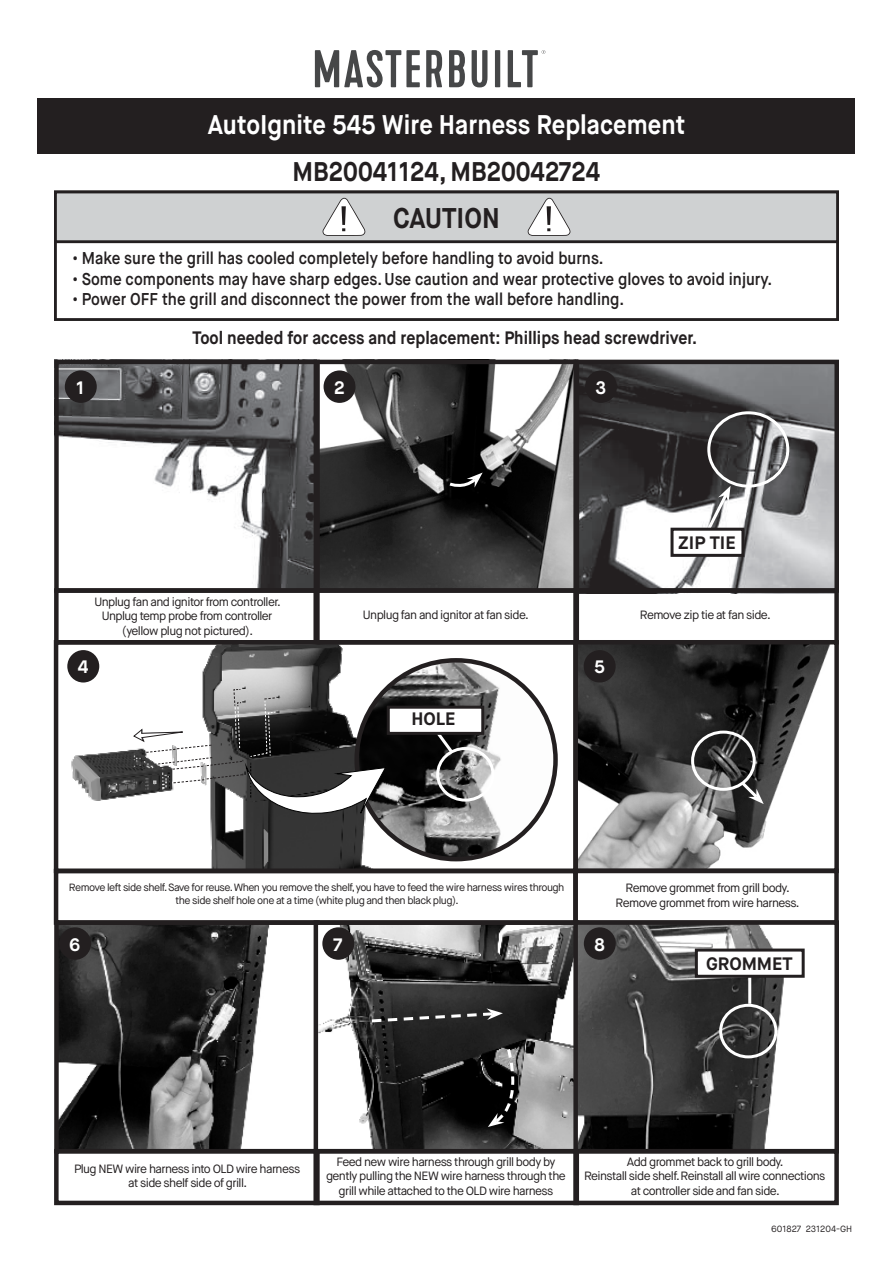
<style>
.page{position:relative;width:893px;height:1263px;background:#fff}
.page>*{position:absolute;margin:0;border:0;box-sizing:border-box;transform-origin:0 0}
.t1{font:700 28.5px "Maison Neue";color:#231f20;scale:.9 1}
.t2{font:700 27px "Maison Neue";color:#fff;scale:.9 1}
.t3{font:700 27px "Maison Neue";color:#231f20;scale:.9 1}
.t4{font:700 18px "Maison Neue";color:#231f20;scale:.9 1}
.t5{font:700 18px "Maison Neue";color:#231f20}
.t6{font:700 18px "Maison Neue";color:#fff}
.t7{font:600 17.1px "Maison Neue";color:#231f20;scale:.9 1}
.t8{font:12px/14.4px "Maison Neue";letter-spacing:-.05em;color:#231f20;text-align:center}
.t9{font:10.5px/12.6px "Maison Neue";letter-spacing:-.05em;color:#231f20;text-align:center}
.t10{font:9px "Maison Neue";color:#231f20}
</style>
<div class="page">
<img style="left:579px;top:365px;width:255px;height:223px">
<img style="left:320px;top:365px;width:253px;height:223px">
<img style="left:59px;top:365px;width:255px;height:223px">
<div style="left:38px;top:98px;width:817px;height:56px;background:#231f20"></div>
<svg style="left:315px;top:50px;width:230px;height:37px"></svg>
<div style="left:54px;top:191px;width:785px;height:130px;border:3px solid #231f20"></div>
<div style="left:55px;top:192px;width:782px;height:50px;background:#cfd1d2"></div>
<div style="left:54px;top:191px;width:785px;height:52px;border:3px solid #231f20"></div>
<svg style="left:322px;top:198px;width:44px;height:38px"></svg>
<svg style="left:527px;top:198px;width:44px;height:38px"></svg>
<div style="left:65px;top:370px;width:32px;height:33px;background:#231f20;border-radius:50%"></div>
<div style="left:54px;top:360px;width:266px;height:233px;border:4px solid #231f20"></div>
<div style="left:54px;top:588px;width:266px;height:56px;border:4px solid #231f20"></div>
<div style="left:314px;top:360px;width:265px;height:233px;border:4px solid #231f20"></div>
<div style="left:313px;top:588px;width:266px;height:56px;border:4px solid #231f20"></div>
<div style="left:573px;top:360px;width:266px;height:233px;border:4px solid #231f20"></div>
<div style="left:573px;top:588px;width:266px;height:56px;border:4px solid #231f20"></div>
<img style="left:578px;top:645px;width:252px;height:223px">
<div style="left:573px;top:640px;width:266px;height:233px;border:4px solid #231f20"></div>
<div style="left:573px;top:868px;width:266px;height:57px;border:4px solid #231f20"></div>
<img style="left:59px;top:925px;width:255px;height:223px">
<div style="left:54px;top:920px;width:266px;height:233px;border:4px solid #231f20"></div>
<div style="left:54px;top:1149px;width:266px;height:56px;border:4px solid #231f20"></div>
<img style="left:319px;top:925px;width:465px;height:223px">
<div style="left:314px;top:920px;width:265px;height:233px;border:4px solid #231f20"></div>
<div style="left:313px;top:1149px;width:266px;height:56px;border:4px solid #231f20"></div>
<div style="left:573px;top:920px;width:266px;height:233px;border:4px solid #231f20"></div>
<div style="left:573px;top:1149px;width:266px;height:56px;border:4px solid #231f20"></div>
<div style="left:324px;top:370px;width:32px;height:33px;background:#231f20;border-radius:50%"></div>
<div style="left:585px;top:370px;width:32px;height:33px;background:#231f20;border-radius:50%"></div>
<div style="left:584px;top:650px;width:32px;height:32px;background:#231f20;border-radius:50%"></div>
<div style="left:59px;top:927px;width:32px;height:33px;background:#231f20;border-radius:50%"></div>
<div style="left:322px;top:927px;width:32px;height:33px;background:#231f20;border-radius:50%"></div>
<div style="left:584px;top:927px;width:32px;height:33px;background:#231f20;border-radius:50%"></div>
<div style="left:691px;top:731px;width:65px;height:60px;border:3px solid #fff;border-radius:50%"></div>
<svg style="left:738px;top:779px;width:26px;height:25px"></svg>
<svg style="left:369px;top:1008px;width:134px;height:16px;background:#454545"></svg>
<div style="left:719px;top:1004px;width:58px;height:54px;border:3px solid #fff;border-radius:50%"></div>
<hr style="left:748px;top:969px;width:3px;height:35px;background:#fff">
<div style="left:696px;top:950px;width:107px;height:26px;background:#fff"></div>
<div style="left:695px;top:948px;width:110px;height:30px;border:3px solid #231f20"></div>
<svg style="left:447px;top:472px;width:36px;height:17px"></svg>
<svg style="left:692px;top:486px;width:39px;height:72px"></svg>
<div style="left:672px;top:529px;width:71px;height:26px;background:#fff"></div>
<div style="left:670px;top:528px;width:74px;height:29px;border:3px solid #231f20"></div>
<svg style="left:488px;top:1046px;width:36px;height:81px;background:#474747"></svg>
<div style="left:707px;top:411px;width:82px;height:77px;border:3px solid #fff;border-radius:50%"></div>
<img style="left:67px;top:645px;width:304px;height:223px">
<div style="left:54px;top:869px;width:524px;height:56px;border:4px solid #231f20"></div>
<img style="left:357px;top:660px;width:198px;height:199px">
<div style="left:436px;top:747px;width:58px;height:55px;border:3px solid #fff;border-radius:50%"></div>
<svg style="left:433px;top:735px;width:23px;height:21px"></svg>
<div style="left:388px;top:707px;width:95px;height:26px;background:#fff"></div>
<div style="left:387px;top:706px;width:97px;height:29px;border:3px solid #231f20"></div>
<div style="left:54px;top:640px;width:524px;height:233px;border:4px solid #231f20"></div>
<svg style="left:133px;top:689px;width:254px;height:137px"></svg>
<div style="left:67px;top:650px;width:32px;height:32px;background:#231f20;border-radius:50%"></div>
<p class="t2" style="left:208px;top:107px;width:532px">AutoIgnite 545 Wire Harness Replacement</p>
<p class="t3" style="left:293px;top:154px;width:343px">MB20041124, MB20042724</p>
<p class="t1" style="left:393px;top:200px;width:120px">CAUTION</p>
<p class="t7" style="left:73px;top:248px;width:591px">• Make sure the grill has cooled completely before handling to avoid burns.</p>
<p class="t7" style="left:73px;top:268px;width:779px">• Some components may have sharp edges. Use caution and wear protective gloves to avoid injury.</p>
<p class="t7" style="left:73px;top:289px;width:614px">• Power OFF the grill and disconnect the power from the wall before handling.</p>
<p class="t6" style="left:76px;top:376px;width:10px">1</p>
<p class="t4" style="left:193px;top:326px;width:562px">Tool needed for access and replacement: Phillips head screwdriver.</p>
<p class="t6" style="left:334px;top:376px;width:12px">2</p>
<p class="t6" style="left:595px;top:376px;width:12px">3</p>
<p class="t8" style="left:95px;top:595px;width:188px">Unplug fan and ignitor from controller.</p>
<p class="t8" style="left:102px;top:609px;width:172px">Unplug temp probe from controller</p>
<p class="t8" style="left:122px;top:623px;width:132px">(yellow plug not pictured).</p>
<p class="t5" style="left:678px;top:531px;width:59px">ZIP TIE</p>
<p class="t8" style="left:363px;top:608px;width:167px">Unplug fan and ignitor at fan side.</p>
<p class="t8" style="left:640px;top:608px;width:132px">Remove zip tie at fan side.</p>
<p class="t6" style="left:78px;top:656px;width:12px">4</p>
<p class="t5" style="left:411px;top:708px;width:46px">HOLE</p>
<p class="t6" style="left:594px;top:656px;width:12px">5</p>
<p class="t9" style="left:69px;top:881px;width:497px">Remove left side shelf.Save for reuse. When you remove the shelf,you have to feed the wire harness wires through the side shelf hole one at a time (white plug and then black plug).</p>
<p class="t6" style="left:69px;top:933px;width:13px">6</p>
<p class="t6" style="left:334px;top:933px;width:10px">7</p>
<p class="t6" style="left:594px;top:933px;width:12px">8</p>
<p class="t8" style="left:626px;top:881px;width:166px">Remove grommet from grill body.</p>
<p class="t8" style="left:616px;top:895px;width:185px">Remove grommet from wire harness.</p>
<p class="t5" style="left:706px;top:952px;width:88px">GROMMET</p>
<p class="t8" style="left:74px;top:1161px;width:228px">Plug NEW wire harness into OLD wire harness</p>
<p class="t8" style="left:128px;top:1176px;width:121px">at side shelf side of grill.</p>
<p class="t8" style="left:326px;top:1155px;width:241px">Feed new wire harness through grill body by gently pulling the NEW wire harness through the grill while attached to the OLD wire harness</p>
<p class="t8" style="left:627px;top:1155px;width:158px">Add grommet back to grill body.</p>
<p class="t8" style="left:584px;top:1169px;width:243px">Reinstall side shelf. Reinstall all wire connections at controller side and fan side.</p>
<p class="t10" style="left:771px;top:1223px;width:83px">601827 231204-GH</p>
</div>
